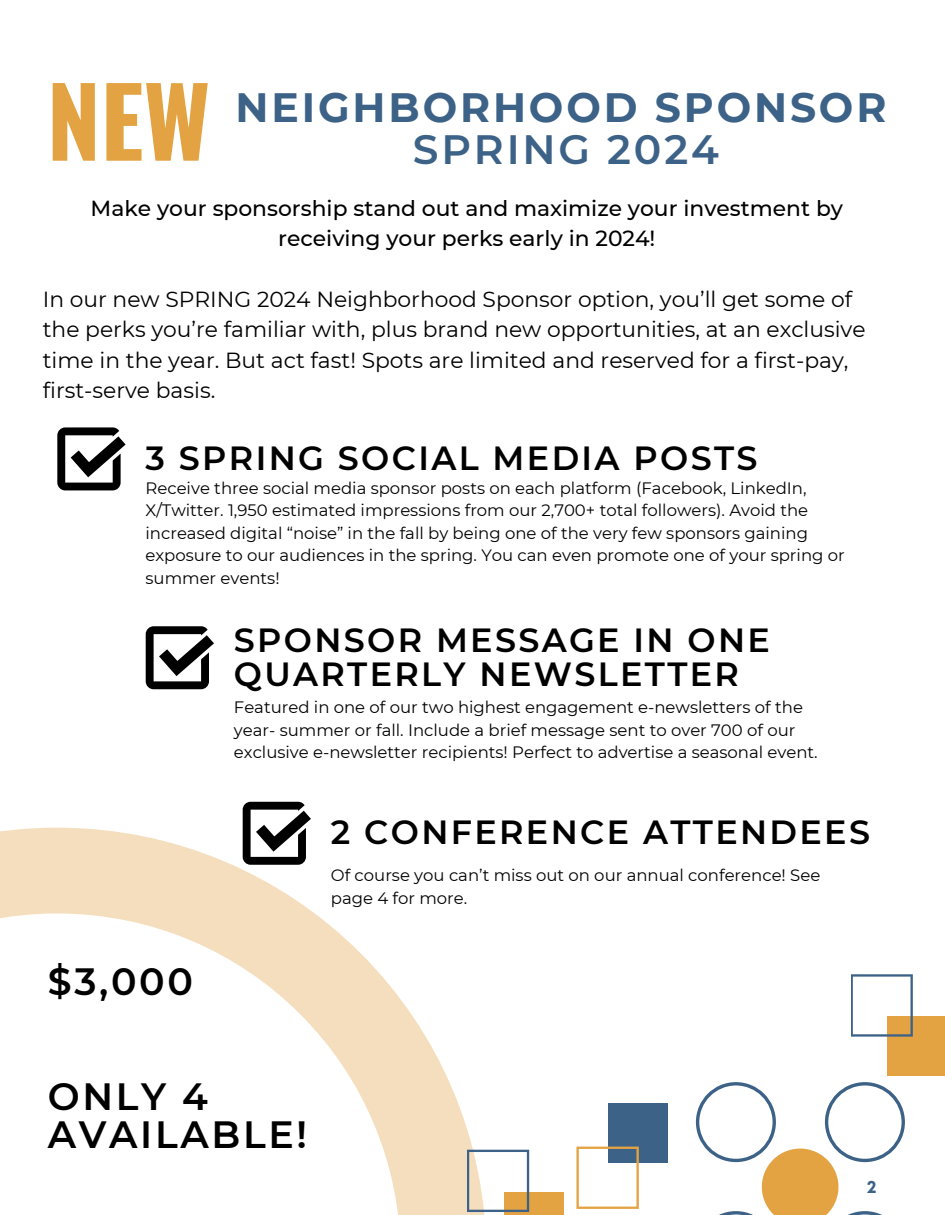
<style>
.page{position:relative;width:945px;height:1215px;background:#fff}
.page>*{position:absolute;margin:0;border:0;box-sizing:border-box;transform-origin:0 0}
.t1{font:700 95.85px "Oswald";color:#e4a342}
.t2{font:700 40.95px/41.7px "Montserrat";letter-spacing:.07em;color:#3d6287;text-align:center}
.t3{font:600 37.95px/38.2px "Montserrat";letter-spacing:.07em;color:#000}
.t4{font:600 33.45px/33.8px "Montserrat";letter-spacing:.07em;color:#000}
.t5{font:21.75px/30.3px "Montserrat";color:#000}
.t6{font:500 21.75px/30.3px "Montserrat";color:#000;text-align:center}
.t7{font:700 18px "Mont";color:#3d6287}
.t8{font:16.5px/22.5px "Montserrat";color:#000}
.s1{font-weight:600}
</style>
<div class="page">
<svg style="left:0;top:828px;width:486px;height:387px"></svg>
<svg style="left:696px;top:1082px;width:209px;height:133px"></svg>
<div style="left:608px;top:1103px;width:59px;height:60px;background:#3d6287"></div>
<div style="left:504px;top:1192px;width:60px;height:23px;background:#e4a342"></div>
<svg style="left:576px;top:1147px;width:63px;height:62px"></svg>
<svg style="left:467px;top:1150px;width:62px;height:62px"></svg>
<div style="left:887px;top:1016px;width:58px;height:60px;background:#e4a342"></div>
<svg style="left:851px;top:974px;width:62px;height:63px"></svg>
<svg style="left:57px;top:427px;width:69px;height:63px"></svg>
<svg style="left:146px;top:626px;width:68px;height:63px"></svg>
<svg style="left:243px;top:802px;width:68px;height:63px"></svg>
<h1 class="t1" style="left:47px;top:46px;width:165px">NEW</h1>
<p class="t2" style="left:236px;top:87px;width:652px">NEIGHBORHOOD SPONSOR<br><span class="s1">SPRING 2024</span></p>
<h3 class="t6" style="left:91px;top:193px;width:754px">Make your sponsorship stand out and maximize your investment by receiving your perks early in 2024!</h3>
<p class="t5" style="left:43px;top:284px;width:824px">In our new SPRING 2024 Neighborhood Sponsor option, you’ll get some of the perks you’re familiar with, plus brand new opportunities, at an exclusive time in the year. But act fast! Spots are limited and reserved for a first-pay, first-serve basis.</p>
<p class="t4" style="left:146px;top:441px;width:614px">3 SPRING SOCIAL MEDIA POSTS</p>
<h2 class="t8" style="left:146px;top:477px;width:701px">Receive three social media sponsor posts on each platform (Facebook, LinkedIn, X/Twitter. 1,950 estimated impressions from our 2,700+ total followers). Avoid the increased digital “noise” in the fall by being one of the very few sponsors gaining exposure to our audiences in the spring. You can even promote one of your spring or summer events!</h2>
<p class="t4" style="left:234px;top:623px;width:538px">SPONSOR MESSAGE IN ONE<br>QUARTERLY NEWSLETTER</p>
<h4 class="t8" style="left:234px;top:696px;width:585px">Featured in one of our two highest engagement e-newsletters of the year- summer or fall. Include a brief message sent to over 700 of our exclusive e-newsletter recipients! Perfect to advertise a seasonal event.</h4>
<h3 class="t4" style="left:331px;top:816px;width:541px">2 CONFERENCE ATTENDEES</h3>
<p class="t3" style="left:48px;top:963px;width:147px">$3,000</p>
<h5 class="t8" style="left:331px;top:864px;width:491px">Of course you can’t miss out on our annual conference! See page 4 for more.</h5>
<h3 class="t3" style="left:48px;top:1077px;width:261px">ONLY 4<br>AVAILABLE!</h3>
<p class="t7" style="left:867px;top:1180px;width:11px">2</p>
</div>
